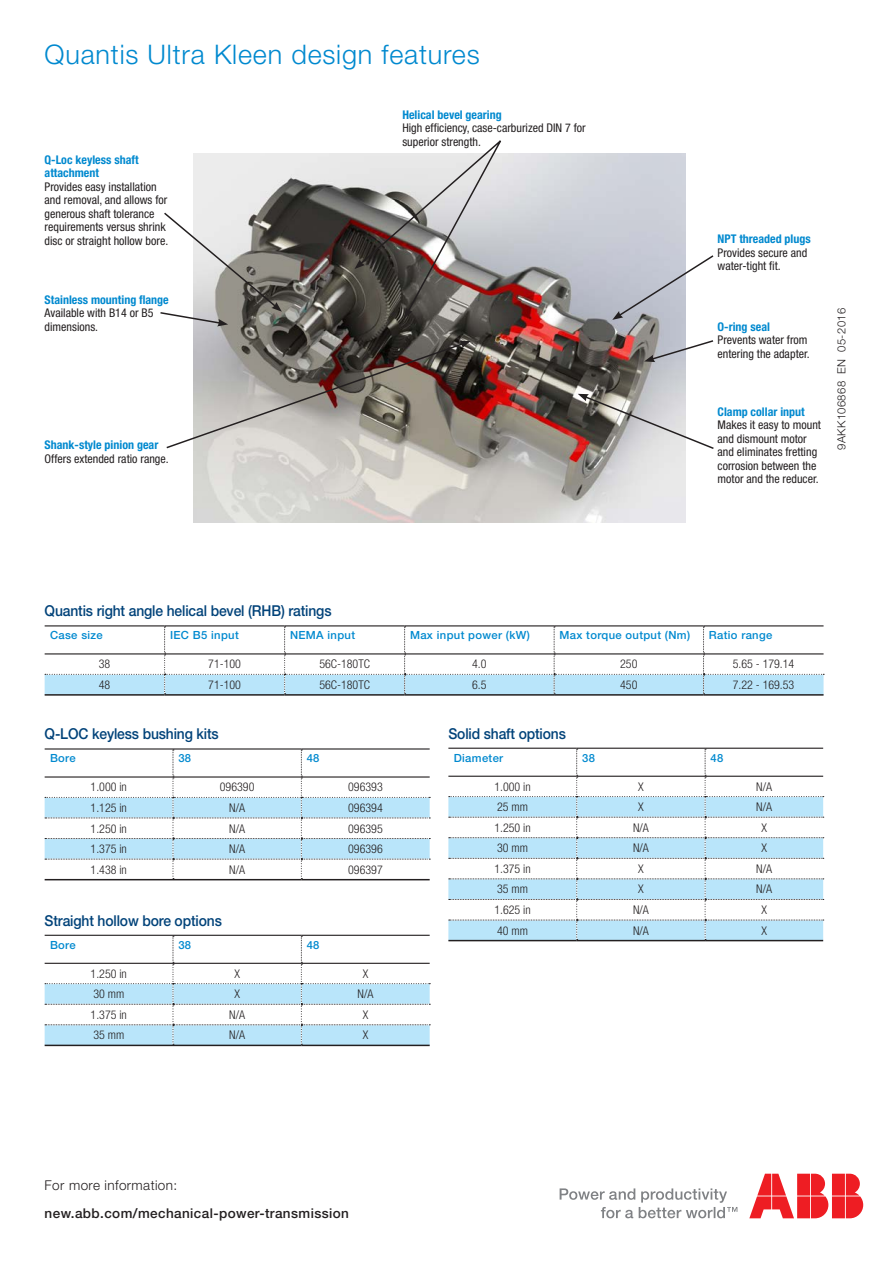
<style>
.page{position:relative;width:893px;height:1263px;background:#fff}
.page>*{position:absolute;margin:0;border:0;box-sizing:border-box;transform-origin:0 0}
.t1{font:300 27px "Helvetica Neue LT Std";letter-spacing:.03em;color:#0089cf}
.t2{font:500 15px "Helvetica Neue LT Std";letter-spacing:-.01em;color:#004279;scale:.93 1}
.t3{font:500 13.5px "Helvetica Neue LT Std";letter-spacing:.03em;color:#231f20}
.t4{font:300 13.5px "Helvetica Neue LT Std";letter-spacing:.03em;color:#231f20}
.t5{font:condensed 12px/13.5px "Helvetica Neue LT Std";color:#231f20}
.t6{font:300 condensed 12px "Helvetica Neue LT Std";color:#231f20}
.t7{font:700 condensed 12px/13.5px "Helvetica Neue LT Std";color:#0089cf}
.t8{font:500 11.25px "Helvetica Neue LT Std";letter-spacing:.03em;color:#0089cf}
.t9{font:300 11.25px "Helvetica Neue LT Std";letter-spacing:.03em;color:#231f20}
</style>
<div class="page">
<svg style="left:560px;top:1188px;width:177px;height:30px"></svg>
<svg style="left:749px;top:1174px;width:114px;height:44px"></svg>
<hr style="left:45px;top:625px;width:120px;height:1px;background:#231f20">
<hr style="left:165px;top:625px;width:120px;height:1px;background:#231f20">
<hr style="left:285px;top:625px;width:120px;height:1px;background:#231f20">
<hr style="left:405px;top:625px;width:149px;height:1px;background:#231f20">
<hr style="left:554px;top:625px;width:149px;height:1px;background:#231f20">
<hr style="left:703px;top:625px;width:120px;height:1px;background:#231f20">
<svg style="left:45px;top:626px;width:779px;height:69px"></svg>
<hr style="left:45px;top:694px;width:120px;height:2px;background:#231f20">
<hr style="left:165px;top:694px;width:120px;height:2px;background:#231f20">
<hr style="left:285px;top:694px;width:120px;height:2px;background:#231f20">
<hr style="left:405px;top:694px;width:149px;height:2px;background:#231f20">
<hr style="left:554px;top:694px;width:149px;height:2px;background:#231f20">
<hr style="left:703px;top:694px;width:120px;height:2px;background:#231f20">
<hr style="left:45px;top:748px;width:128px;height:1px;background:#231f20">
<hr style="left:173px;top:748px;width:128px;height:1px;background:#231f20">
<hr style="left:301px;top:748px;width:129px;height:1px;background:#231f20">
<svg style="left:45px;top:749px;width:385px;height:131px"></svg>
<hr style="left:301px;top:879px;width:129px;height:1px;background:#231f20">
<hr style="left:448px;top:748px;width:129px;height:1px;background:#231f20">
<hr style="left:577px;top:748px;width:128px;height:1px;background:#231f20">
<hr style="left:448px;top:940px;width:129px;height:1px;background:#231f20">
<hr style="left:577px;top:940px;width:128px;height:1px;background:#231f20">
<hr style="left:705px;top:748px;width:118px;height:1px;background:#231f20">
<svg style="left:448px;top:749px;width:376px;height:191px"></svg>
<hr style="left:705px;top:940px;width:118px;height:1px;background:#231f20">
<hr style="left:45px;top:935px;width:128px;height:1px;background:#231f20">
<hr style="left:173px;top:935px;width:128px;height:1px;background:#231f20">
<hr style="left:45px;top:1045px;width:128px;height:1px;background:#231f20">
<hr style="left:173px;top:1045px;width:128px;height:1px;background:#231f20">
<hr style="left:301px;top:935px;width:129px;height:1px;background:#231f20">
<svg style="left:45px;top:936px;width:385px;height:109px"></svg>
<hr style="left:301px;top:1045px;width:129px;height:1px;background:#231f20">
<img style="left:193px;top:153px;width:492px;height:369px">
<svg style="left:354px;top:140px;width:152px;height:179px;background:#a09c9a"></svg>
<svg style="left:160px;top:211px;width:122px;height:115px"></svg>
<svg style="left:166px;top:341px;width:305px;height:108px;background:#9a948e"></svg>
<svg style="left:612px;top:254px;width:102px;height:66px"></svg>
<svg style="left:644px;top:339px;width:70px;height:23px"></svg>
<svg style="left:578px;top:394px;width:136px;height:56px"></svg>
<h1 class="t1" style="left:45px;top:38px;width:437px">Quantis Ultra Kleen design features</h1>
<p class="t7" style="left:45px;top:152px;width:95px">Q-Loc keyless shaft attachment</p>
<p class="t5" style="left:45px;top:179px;width:125px">Provides easy installation and removal, and allows for generous shaft tolerance requirements versus shrink disc or straight hollow bore.</p>
<p class="t7" style="left:45px;top:292px;width:126px">Stainless mounting flange</p>
<p class="t5" style="left:45px;top:306px;width:110px">Available with B14 or B5 dimensions.</p>
<p class="t7" style="left:45px;top:438px;width:115px">Shank-style pinion gear</p>
<p class="t5" style="left:45px;top:451px;width:126px">Offers extended ratio range.</p>
<p class="t7" style="left:402px;top:107px;width:101px">Helical bevel gearing</p>
<p class="t5" style="left:402px;top:121px;width:185px">High efficiency, case-carburized DIN 7 for superior strength.</p>
<p class="t7" style="left:718px;top:232px;width:95px">NPT threaded plugs</p>
<p class="t5" style="left:718px;top:245px;width:91px">Provides secure and water-tight fit.</p>
<p class="t7" style="left:718px;top:319px;width:54px">O-ring seal</p>
<p class="t5" style="left:718px;top:333px;width:94px">Prevents water from entering the adapter.</p>
<p class="t7" style="left:718px;top:405px;width:89px">Clamp collar input</p>
<p class="t5" style="left:718px;top:418px;width:105px">Makes it easy to mount and dismount motor and eliminates fretting corrosion between the motor and the reducer.</p>
<p class="t9" style="left:835px;top:450px;width:143px;rotate:-90deg">9AKK106868 EN 05-2016</p>
<p class="t2" style="left:45px;top:602px;width:310px">Quantis right angle helical bevel (RHB) ratings</p>
<p class="t8" style="left:50px;top:629px;width:54px">Case size</p>
<p class="t8" style="left:170px;top:629px;width:70px">IEC B5 input</p>
<p class="t8" style="left:290px;top:629px;width:67px">NEMA input</p>
<p class="t8" style="left:410px;top:629px;width:121px">Max input power (kW)</p>
<p class="t8" style="left:559px;top:629px;width:132px">Max torque output (Nm)</p>
<p class="t8" style="left:709px;top:629px;width:65px">Ratio range</p>
<p class="t6" style="left:99px;top:657px;width:13px">38</p>
<p class="t6" style="left:208px;top:657px;width:34px">71-100</p>
<p class="t6" style="left:319px;top:657px;width:52px">56C-180TC</p>
<p class="t6" style="left:472px;top:657px;width:16px">4.0</p>
<p class="t6" style="left:620px;top:657px;width:19px">250</p>
<p class="t6" style="left:733px;top:657px;width:63px">5.65 - 179.14</p>
<p class="t6" style="left:99px;top:678px;width:13px">48</p>
<p class="t6" style="left:208px;top:678px;width:34px">71-100</p>
<p class="t6" style="left:319px;top:678px;width:52px">56C-180TC</p>
<p class="t6" style="left:472px;top:678px;width:16px">6.5</p>
<p class="t6" style="left:620px;top:678px;width:19px">450</p>
<p class="t6" style="left:733px;top:678px;width:63px">7.22 - 169.53</p>
<p class="t2" style="left:45px;top:725px;width:189px">Q-LOC keyless bushing kits</p>
<p class="t8" style="left:50px;top:752px;width:27px">Bore</p>
<p class="t8" style="left:178px;top:752px;width:14px">38</p>
<p class="t8" style="left:307px;top:752px;width:14px">48</p>
<p class="t6" style="left:91px;top:780px;width:38px">1.000 in</p>
<p class="t6" style="left:220px;top:780px;width:36px">096390</p>
<p class="t6" style="left:348px;top:780px;width:36px">096393</p>
<p class="t6" style="left:91px;top:801px;width:38px">1.125 in</p>
<p class="t6" style="left:229px;top:801px;width:17px">N/A</p>
<p class="t6" style="left:348px;top:801px;width:36px">096394</p>
<p class="t6" style="left:91px;top:821px;width:38px">1.250 in</p>
<p class="t6" style="left:229px;top:821px;width:17px">N/A</p>
<p class="t6" style="left:348px;top:821px;width:36px">096395</p>
<p class="t6" style="left:91px;top:842px;width:38px">1.375 in</p>
<p class="t6" style="left:229px;top:842px;width:17px">N/A</p>
<p class="t6" style="left:348px;top:842px;width:36px">096396</p>
<p class="t6" style="left:91px;top:862px;width:38px">1.438 in</p>
<p class="t6" style="left:229px;top:862px;width:17px">N/A</p>
<p class="t6" style="left:348px;top:862px;width:36px">096397</p>
<p class="t2" style="left:45px;top:911px;width:192px">Straight hollow bore options</p>
<p class="t8" style="left:50px;top:938px;width:27px">Bore</p>
<p class="t8" style="left:178px;top:938px;width:14px">38</p>
<p class="t8" style="left:307px;top:938px;width:14px">48</p>
<p class="t6" style="left:91px;top:966px;width:38px">1.250 in</p>
<p class="t6" style="left:234px;top:966px;width:7px">X</p>
<p class="t6" style="left:363px;top:966px;width:7px">X</p>
<p class="t6" style="left:93px;top:987px;width:32px">30 mm</p>
<p class="t6" style="left:234px;top:987px;width:7px">X</p>
<p class="t6" style="left:358px;top:987px;width:17px">N/A</p>
<p class="t6" style="left:91px;top:1008px;width:38px">1.375 in</p>
<p class="t6" style="left:229px;top:1008px;width:17px">N/A</p>
<p class="t6" style="left:363px;top:1008px;width:7px">X</p>
<p class="t6" style="left:93px;top:1028px;width:32px">35 mm</p>
<p class="t6" style="left:229px;top:1028px;width:17px">N/A</p>
<p class="t6" style="left:363px;top:1028px;width:7px">X</p>
<p class="t2" style="left:448px;top:724px;width:128px">Solid shaft options</p>
<p class="t8" style="left:454px;top:751px;width:51px">Diameter</p>
<p class="t8" style="left:582px;top:751px;width:14px">38</p>
<p class="t8" style="left:710px;top:751px;width:14px">48</p>
<p class="t6" style="left:494px;top:779px;width:38px">1.000 in</p>
<p class="t6" style="left:638px;top:779px;width:7px">X</p>
<p class="t6" style="left:756px;top:779px;width:17px">N/A</p>
<p class="t6" style="left:497px;top:800px;width:32px">25 mm</p>
<p class="t6" style="left:638px;top:800px;width:7px">X</p>
<p class="t6" style="left:756px;top:800px;width:17px">N/A</p>
<p class="t6" style="left:494px;top:821px;width:38px">1.250 in</p>
<p class="t6" style="left:633px;top:821px;width:17px">N/A</p>
<p class="t6" style="left:761px;top:821px;width:7px">X</p>
<p class="t6" style="left:497px;top:841px;width:32px">30 mm</p>
<p class="t6" style="left:633px;top:841px;width:17px">N/A</p>
<p class="t6" style="left:761px;top:841px;width:7px">X</p>
<p class="t6" style="left:494px;top:862px;width:38px">1.375 in</p>
<p class="t6" style="left:638px;top:862px;width:7px">X</p>
<p class="t6" style="left:756px;top:862px;width:17px">N/A</p>
<p class="t6" style="left:497px;top:882px;width:32px">35 mm</p>
<p class="t6" style="left:638px;top:882px;width:7px">X</p>
<p class="t6" style="left:756px;top:882px;width:17px">N/A</p>
<p class="t6" style="left:494px;top:903px;width:38px">1.625 in</p>
<p class="t6" style="left:633px;top:903px;width:17px">N/A</p>
<p class="t6" style="left:761px;top:903px;width:7px">X</p>
<p class="t6" style="left:497px;top:923px;width:32px">40 mm</p>
<p class="t6" style="left:633px;top:923px;width:17px">N/A</p>
<p class="t6" style="left:761px;top:923px;width:7px">X</p>
<p class="t4" style="left:45px;top:1177px;width:134px">For more information:</p>
<p class="t3" style="left:45px;top:1205px;width:306px">new.abb.com/mechanical-power-transmission</p>
</div>
